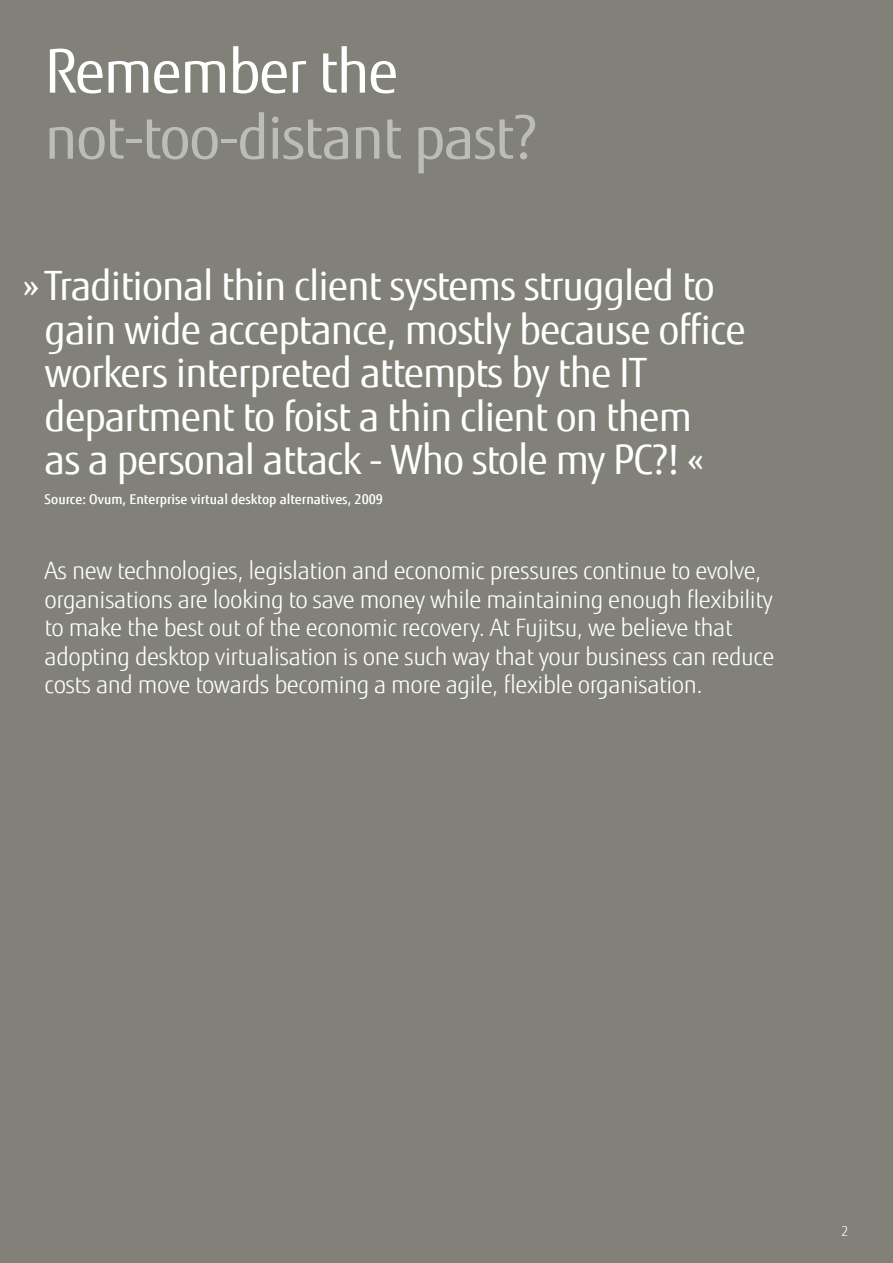
<style>
.page{position:relative;width:893px;height:1263px;background:#818179}
.page>*{position:absolute;margin:0;border:0;box-sizing:border-box;transform-origin:0 0}
.t1{font:60px "Fujitsu Sans";letter-spacing:-.025em;color:#bdbdb7}
.t2{font:60px "Fujitsu Sans";letter-spacing:-.025em;color:#fff}
.t3{font:40.5px/43.5px "Fujitsu Sans";letter-spacing:-.025em;color:#fff}
.t4{font:300 24px/28.5px "Fujitsu Sans";letter-spacing:-.02em;color:#fff}
.t5{font:500 13.5px "Fujitsu Sans";color:#fff}
.t6{font:300 13.5px "Fujitsu Sans";color:#fff}
</style>
<div class="page">
<h1 class="t2" style="left:45px;top:35px;width:355px">Remember the</h1>
<h1 class="t1" style="left:45px;top:101px;width:494px">not-too-distant past?</h1>
<h2 class="t3" style="left:45px;top:265px;width:703px;text-indent:-21px">» Traditional thin client systems struggled to gain wide acceptance, mostly because office workers interpreted attempts by the IT department to foist a thin client on them<br>as a personal attack - Who stole my PC?! «</h2>
<p class="t5" style="left:45px;top:490px;width:340px">Source: Ovum, Enterprise virtual desktop alternatives, 2009</p>
<p class="t4" style="left:45px;top:557px;width:731px">As new technologies, legislation and economic pressures continue to evolve, organisations are looking to save money while maintaining enough flexibility to make the best out of the economic recovery. At Fujitsu, we believe that adopting desktop virtualisation is one such way that your business can reduce costs and move towards becoming a more agile, flexible organisation.</p>
<p class="t6" style="left:841px;top:1223px;width:9px">2</p>
</div>
